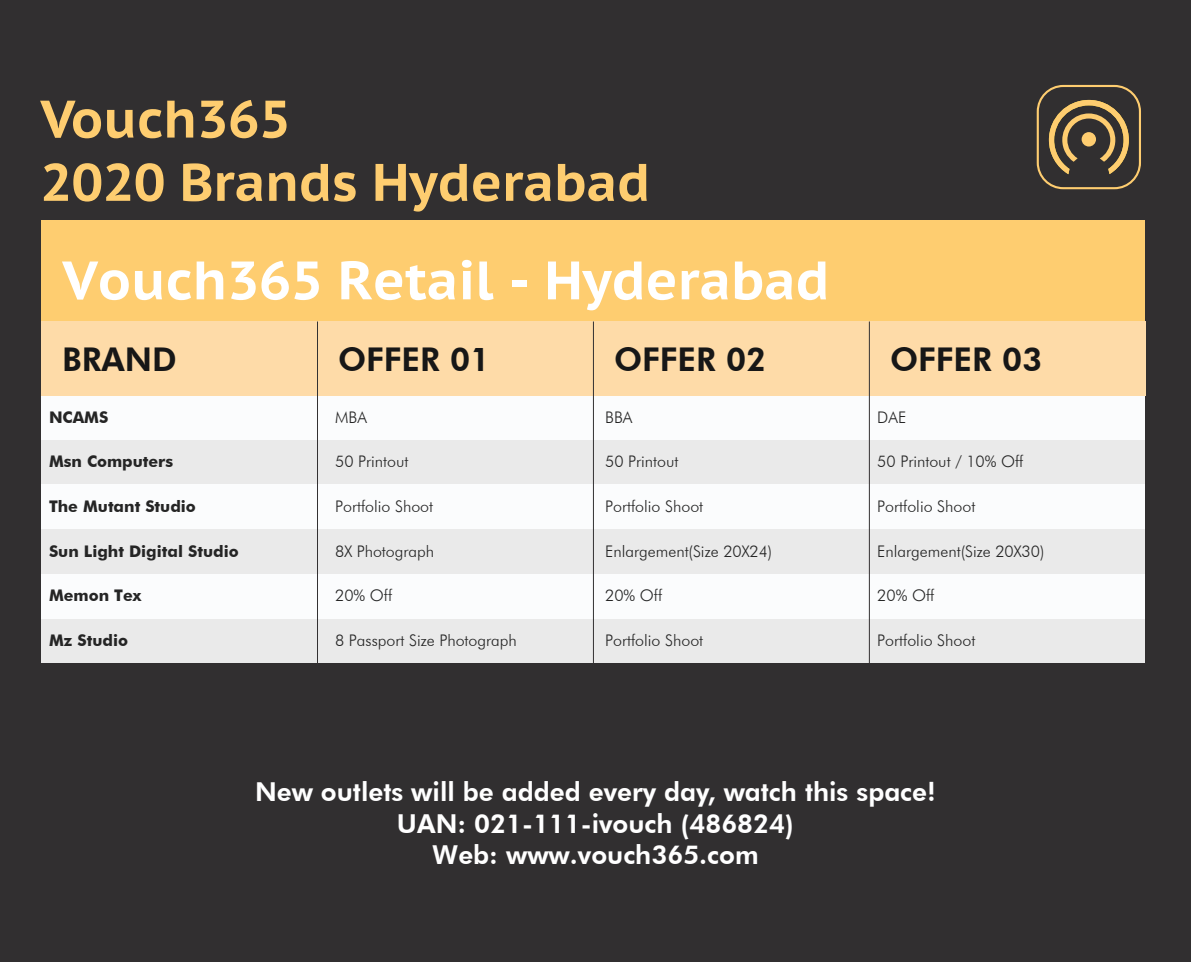
<style>
.page{position:relative;width:1191px;height:962px;background:#fff}
.page>*{position:absolute;margin:0;border:0;box-sizing:border-box;transform-origin:0 0}
.t1{font:700 54px "PT Sans Caption";color:#fff}
.t2{font:700 52.6px/63.2px "PT Sans Caption";color:#fecd70}
.t3{font:800 32.6px "Futura BT";color:#171717}
.t4{font:800 26px/31.2px "Futura BT";color:#fff;text-align:center}
.t5{font:300 16px "Futura BT";color:#252525}
.t6{font:700 16px "Futura BT";color:#252525}
</style>
<div class="page">
<div style="left:0;top:0;width:1191px;height:961px;background:#312f30"></div>
<div style="left:42px;top:395px;width:1103px;height:44px;background:#fbfcfd"></div>
<div style="left:42px;top:220px;width:1103px;height:101px;background:#fecd70"></div>
<div style="left:42px;top:321px;width:1103px;height:75px;background:#fedba8"></div>
<div style="left:42px;top:440px;width:1103px;height:44px;background:#eaeaea"></div>
<div style="left:42px;top:529px;width:1103px;height:44px;background:#eaeaea"></div>
<div style="left:42px;top:484px;width:1103px;height:44px;background:#fbfcfd"></div>
<div style="left:42px;top:618px;width:1103px;height:45px;background:#eaeaea"></div>
<div style="left:42px;top:573px;width:1103px;height:45px;background:#fbfcfd"></div>
<hr style="left:317px;top:321px;width:1px;height:344px;background:#333132">
<hr style="left:593px;top:321px;width:1px;height:344px;background:#333132">
<hr style="left:869px;top:321px;width:1px;height:344px;background:#333132">
<svg style="left:1036px;top:85px;width:105px;height:104px"></svg>
<h2 class="t2" style="left:41px;top:86px;width:611px">Vouch365<br>2020 Brands Hyderabad</h2>
<h1 class="t1" style="left:62px;top:244px;width:768px">Vouch365 Retail - Hyderabad</h1>
<h3 class="t3" style="left:62px;top:339px;width:116px">BRAND</h3>
<h3 class="t3" style="left:338px;top:339px;width:154px">OFFER 01</h3>
<h3 class="t3" style="left:614px;top:339px;width:154px">OFFER 02</h3>
<h3 class="t3" style="left:890px;top:339px;width:154px">OFFER 03</h3>
<p class="t6" style="left:49px;top:407px;width:61px">NCAMS</p>
<p class="t6" style="left:49px;top:452px;width:126px">Msn Computers</p>
<p class="t6" style="left:49px;top:496px;width:148px">The Mutant Studio</p>
<p class="t6" style="left:49px;top:541px;width:191px">Sun Light Digital Studio</p>
<p class="t6" style="left:49px;top:585px;width:94px">Memon Tex</p>
<p class="t6" style="left:49px;top:630px;width:81px">Mz Studio</p>
<p class="t5" style="left:335px;top:407px;width:33px">MBA</p>
<p class="t5" style="left:335px;top:452px;width:75px">50 Printout</p>
<p class="t5" style="left:335px;top:496px;width:100px">Portfolio Shoot</p>
<p class="t5" style="left:335px;top:541px;width:101px">8X Photograph</p>
<p class="t5" style="left:335px;top:585px;width:59px">20% Off</p>
<p class="t5" style="left:335px;top:630px;width:183px">8 Passport Size Photograph</p>
<p class="t5" style="left:605px;top:407px;width:29px">BBA</p>
<p class="t5" style="left:605px;top:452px;width:75px">50 Printout</p>
<p class="t5" style="left:605px;top:496px;width:100px">Portfolio Shoot</p>
<p class="t5" style="left:605px;top:541px;width:169px">Enlargement(Size 20X24)</p>
<p class="t5" style="left:605px;top:585px;width:59px">20% Off</p>
<p class="t5" style="left:605px;top:630px;width:100px">Portfolio Shoot</p>
<p class="t5" style="left:877px;top:407px;width:30px">DAE</p>
<p class="t5" style="left:877px;top:452px;width:148px">50 Printout / 10% Off</p>
<p class="t5" style="left:877px;top:496px;width:100px">Portfolio Shoot</p>
<p class="t5" style="left:877px;top:541px;width:169px">Enlargement(Size 20X30)</p>
<p class="t5" style="left:877px;top:585px;width:59px">20% Off</p>
<p class="t5" style="left:877px;top:630px;width:100px">Portfolio Shoot</p>
<h3 class="t4" style="left:255px;top:776px;width:682px">New outlets will be added every day, watch this space!<br>UAN: 021-111-ivouch (486824)<br>Web: www.vouch365.com</h3>
</div>
